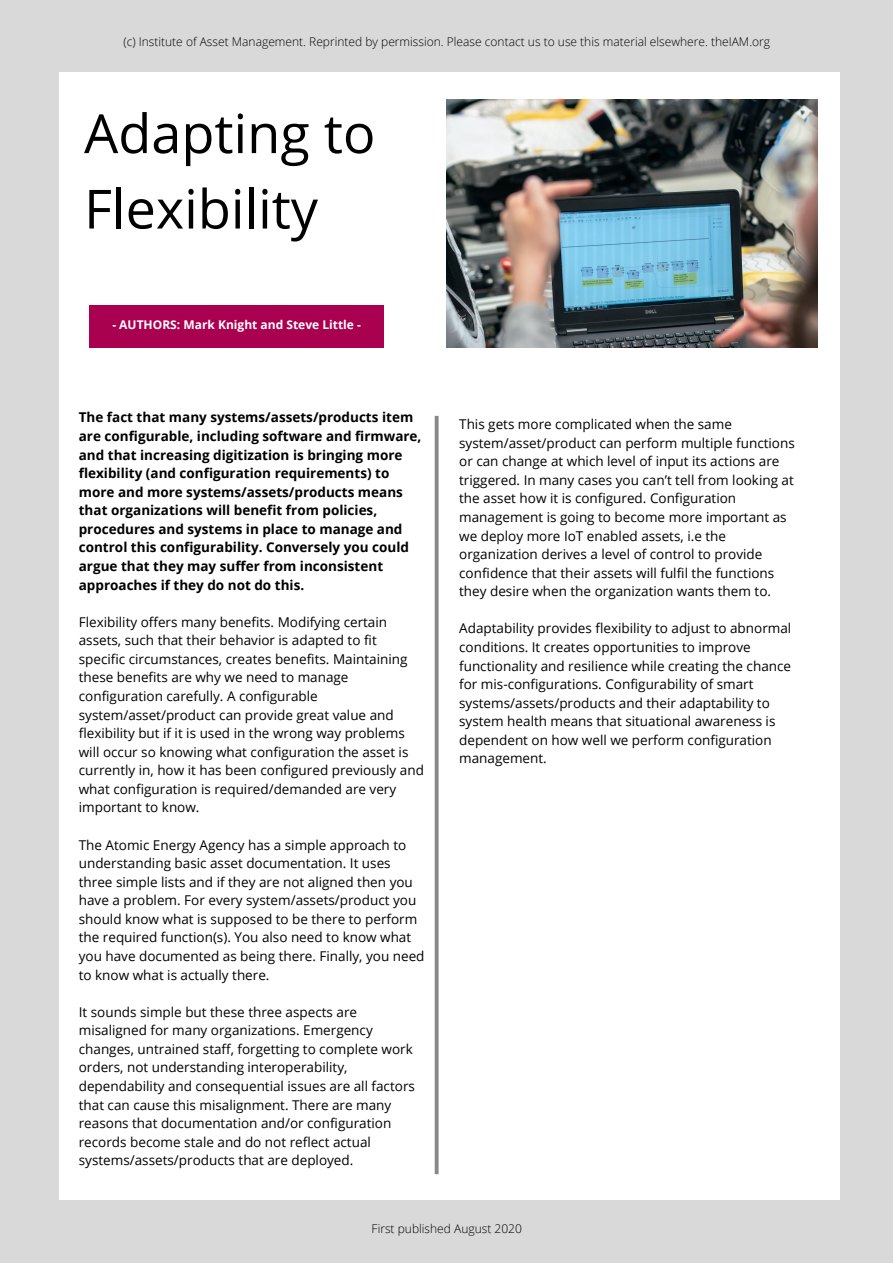
<style>
.page{position:relative;width:893px;height:1263px;background:#d9d9d9}
.page>*{position:absolute;margin:0;border:0;box-sizing:border-box;transform-origin:0 0}
.t1{font:54px/75.4px "Open Sans";color:#000}
.t2{font:13.5px/18.6px "Open Sans";color:#000}
.t3{font:700 13.5px/18.6px "Open Sans";color:#000}
.t4{font:300 12px "Open Sans";color:#000}
.t5{font:700 12px "Open Sans";color:#fff}
</style>
<div class="page">
<div style="left:59px;top:72px;width:781px;height:1127px;background:#fff"></div>
<img style="left:447px;top:100px;width:370px;height:248px">
<div style="left:89px;top:305px;width:295px;height:42px;background:#aa0050"></div>
<hr style="left:435px;top:416px;width:3px;height:758px;background:#87888a">
<p class="t4" style="left:123px;top:33px;width:648px">(c) Institute of Asset Management. Reprinted by permission. Please contact us to use this material elsewhere. theIAM.org</p>
<h1 class="t1" style="left:84px;top:94px;width:293px">Adapting to<br>Flexibility</h1>
<p class="t5" style="left:112px;top:316px;width:250px">- AUTHORS: Mark Knight and Steve Little -</p>
<p class="t3" style="left:79px;top:408px;width:344px">The fact that many systems/assets/products item are configurable, including software and firmware, and that increasing digitization is bringing more flexibility (and configuration requirements) to more and more systems/assets/products means that organizations will benefit from policies, procedures and systems in place to manage and control this configurability. Conversely you could argue that they may suffer from inconsistent approaches if they do not do this.</p>
<p class="t2" style="left:79px;top:612px;width:347px">Flexibility offers many benefits. Modifying certain assets, such that their behavior is adapted to fit specific circumstances, creates benefits. Maintaining these benefits are why we need to manage configuration carefully. A configurable system/asset/product can provide great value and flexibility but if it is used in the wrong way problems will occur so knowing what configuration the asset is currently in, how it has been configured previously and what configuration is required/demanded are very important to know.</p>
<p class="t2" style="left:79px;top:835px;width:347px">The Atomic Energy Agency has a simple approach to understanding basic asset documentation. It uses three simple lists and if they are not aligned then you have a problem. For every system/assets/product you should know what is supposed to be there to perform the required function(s). You also need to know what you have documented as being there. Finally, you need to know what is actually there.</p>
<p class="t2" style="left:79px;top:1002px;width:338px">It sounds simple but these three aspects are misaligned for many organizations. Emergency changes, untrained staff, forgetting to complete work orders, not understanding interoperability, dependability and consequential issues are all factors that can cause this misalignment. There are many reasons that documentation and/or configuration records become stale and do not reflect actual systems/assets/products that are deployed.</p>
<p class="t2" style="left:459px;top:415px;width:337px">This gets more complicated when the same system/asset/product can perform multiple functions or can change at which level of input its actions are triggered. In many cases you can’t tell from looking at the asset how it is configured. Configuration management is going to become more important as we deploy more IoT enabled assets, i.e the organization derives a level of control to provide confidence that their assets will fulfil the functions they desire when the organization wants them to.</p>
<p class="t2" style="left:459px;top:619px;width:334px">Adaptability provides flexibility to adjust to abnormal conditions. It creates opportunities to improve functionality and resilience while creating the chance for mis-configurations. Configurability of smart systems/assets/products and their adaptability to system health means that situational awareness is dependent on how well we perform configuration management.</p>
<p class="t4" style="left:372px;top:1220px;width:152px">First published August 2020</p>
</div>
